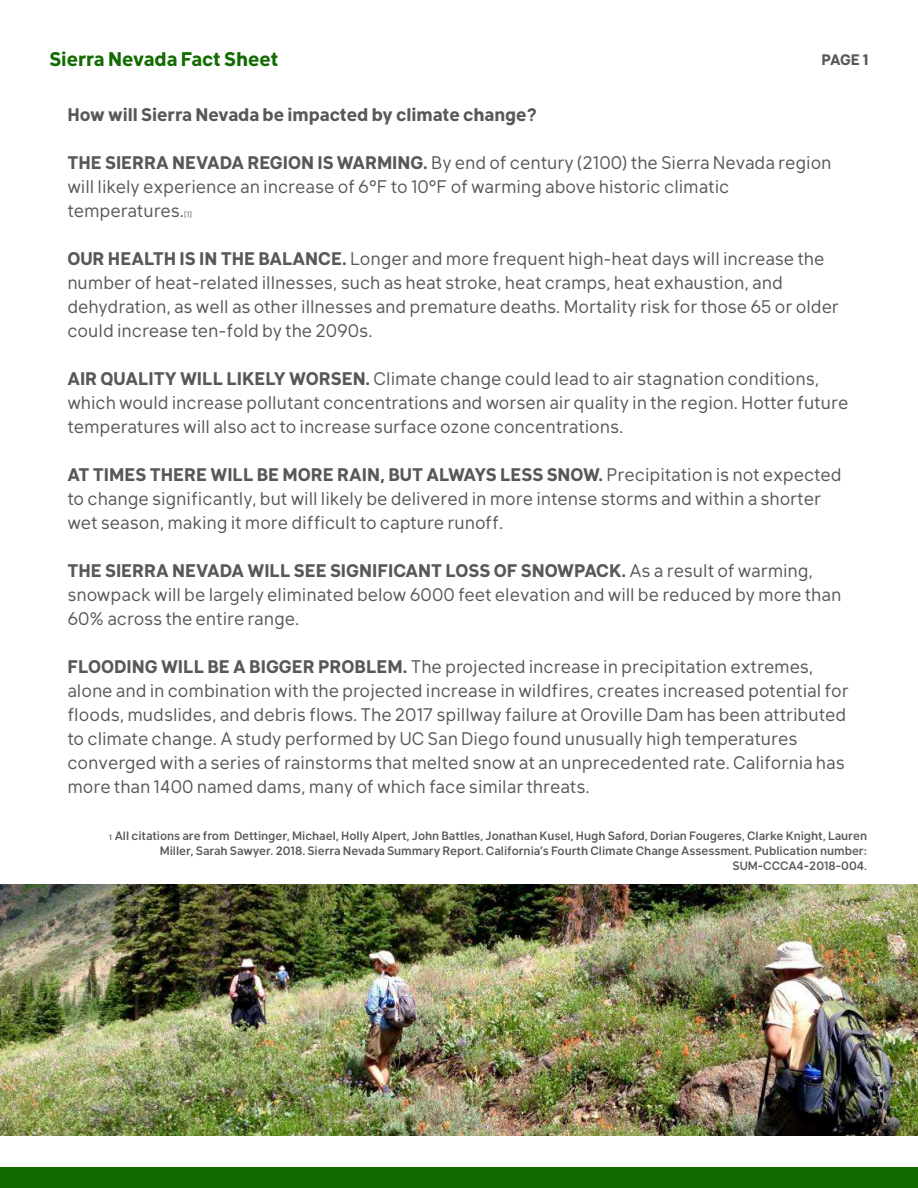
<style>
.page{position:relative;width:918px;height:1188px;background:#fff}
.page>*{position:absolute;margin:0;border:0;box-sizing:border-box;transform-origin:0 0}
.t1{font:700 19.5px "Klima";color:#126b00}
.t2{font:18px/24px "Klima";color:#585858}
.t3{font:700 18px "Klima";color:#585858}
.t4{font:700 15px "Klima";color:#585858}
.t5{font:500 12px/15px "Klima";color:#585858;text-align:right}
.t6{font:7.5px "Klima";color:#585858}
.s1{font-weight:700}
.s2{font-size:7.5px}
</style>
<div class="page">
<div style="left:0;top:1167px;width:918px;height:21px;background:#126b00"></div>
<img style="left:0;top:885px;width:918px;height:251px">
<p class="t1" style="left:50px;top:42px;width:230px">Sierra Nevada Fact Sheet</p>
<p class="t4" style="left:821px;top:47px;width:49px">PAGE 1</p>
<p class="t3" style="left:67px;top:99px;width:471px">How will Sierra Nevada be impacted by climate change?</p>
<p class="t2" style="left:67px;top:148px;width:766px"><span class="s1">THE SIERRA NEVADA REGION IS WARMING.</span> By end of century (2100) the Sierra Nevada region will likely experience an increase of 6°F to 10°F of warming above historic climatic temperatures.</p>
<p class="t6" style="left:184px;top:208px;width:10px">[1]</p>
<p class="t2" style="left:67px;top:244px;width:773px"><span class="s1">OUR HEALTH IS IN THE BALANCE.</span> Longer and more frequent high-heat days will increase the number of heat-related illnesses, such as heat stroke, heat cramps, heat exhaustion, and dehydration, as well as other illnesses and premature deaths. Mortality risk for those 65 or older could increase ten-fold by the 2090s.</p>
<p class="t2" style="left:67px;top:364px;width:782px"><span class="s1">AIR QUALITY WILL LIKELY WORSEN.</span> Climate change could lead to air stagnation conditions, which would increase pollutant concentrations and worsen air quality in the region. Hotter future temperatures will also act to increase surface ozone concentrations.</p>
<p class="t2" style="left:67px;top:460px;width:776px"><span class="s1">AT TIMES THERE WILL BE MORE RAIN, BUT ALWAYS LESS SNOW.</span> Precipitation is not expected to change significantly, but will likely be delivered in more intense storms and within a shorter wet season, making it more difficult to capture runoff.</p>
<p class="t2" style="left:67px;top:556px;width:775px"><span class="s1">THE SIERRA NEVADA WILL SEE SIGNIFICANT LOSS OF SNOWPACK.</span> As a result of warming, snowpack will be largely eliminated below 6000 feet elevation and will be reduced by more than<br>60% across the entire range.</p>
<p class="t2" style="left:67px;top:652px;width:783px"><span class="s1">FLOODING WILL BE A BIGGER PROBLEM.</span> The projected increase in precipitation extremes, alone and in combination with the projected increase in wildfires, creates increased potential for floods, mudslides, and debris flows. The 2017 spillway failure at Oroville Dam has been attributed to climate change. A study performed by UC San Diego found unusually high temperatures converged with a series of rainstorms that melted snow at an unprecedented rate. California has more than 1400 named dams, many of which face similar threats.</p>
<p class="t5" style="left:109px;top:826px;width:759px"><span class="s2">1</span> All citations are from Dettinger, Michael, Holly Alpert, John Battles, Jonathan Kusel, Hugh Saford, Dorian Fougeres, Clarke Knight, Lauren<br>Miller, Sarah Sawyer. 2018. Sierra Nevada Summary Report. California’s Fourth Climate Change Assessment. Publication number:<br>SUM-CCCA4-2018-004.</p>
</div>
